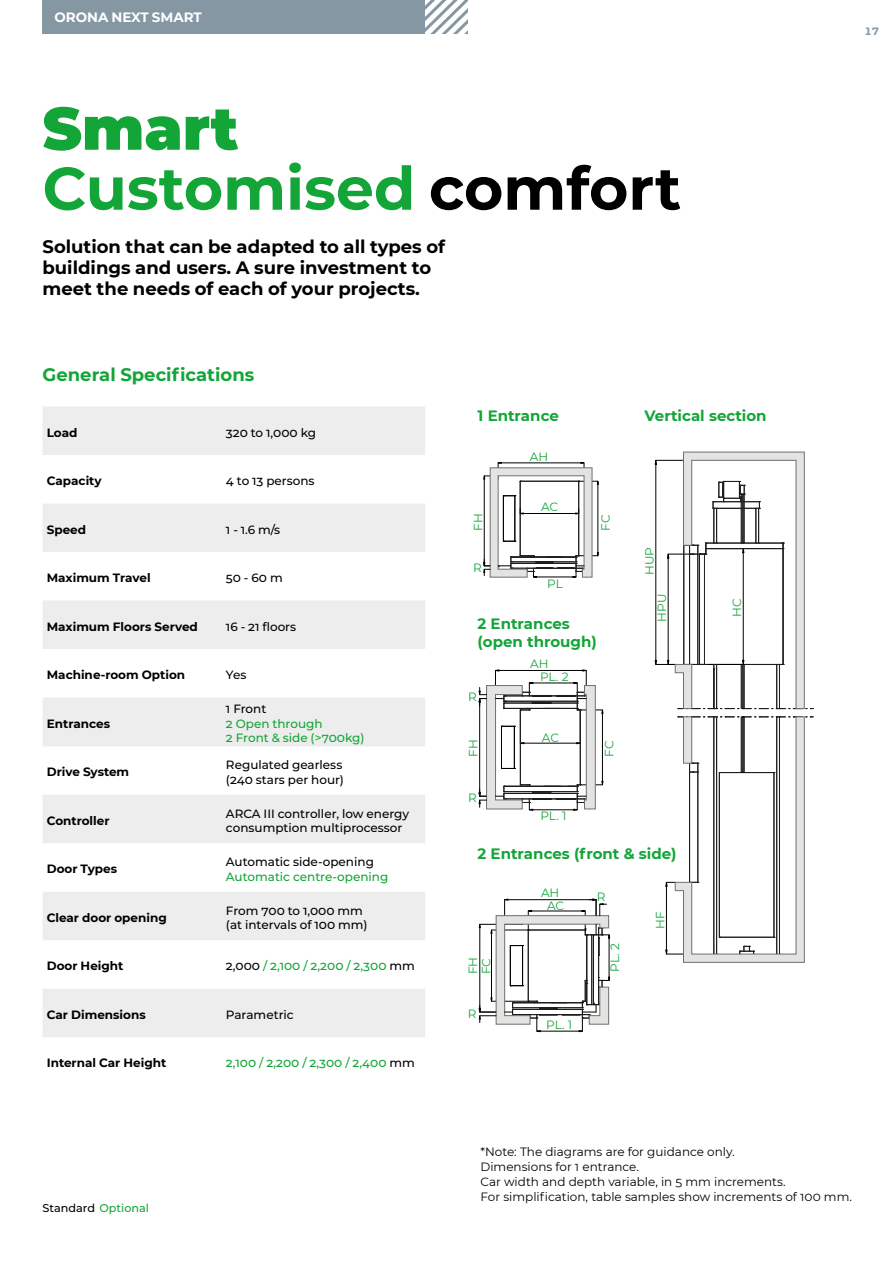
<style>
.page{position:relative;width:893px;height:1263px;background:#fff}
.page>*{position:absolute;margin:0;border:0;box-sizing:border-box;transform-origin:0 0}
.t1{font:700 60px/60px "Montserrat";color:#13a538}
.t2{font:700 18px/21px "Montserrat";color:#000}
.t3{font:700 18px "Montserrat";color:#13a538}
.t4{font:700 15px/18px "Montserrat";color:#13a538}
.t5{font:700 13.5px "Montserrat";color:#fff}
.t6{font:500 12px/14.4px "Montserrat";color:#000}
.t7{font:700 12px "Montserrat";color:#000}
.t8{font:12px/15.1px "Montserrat";color:#000}
.t9{font:500 12px/14.4px "Montserrat";color:#13a538}
.t10{font:12px "Montserrat";letter-spacing:-.005em;color:#13a538}
.t11{font:500 11.25px "Montserrat";color:#000}
.t12{font:700 10.5px "Montserrat";color:#8597a3}
.s1{font-weight:900}
.s2{color:#000}
.s3{color:#13a538}
</style>
<div class="page">
<svg style="left:665px;top:716px;width:149px;height:247px"></svg>
<svg style="left:655px;top:451px;width:159px;height:258px"></svg>
<hr style="left:744px;top:664px;width:1px;height:44px;background:#000">
<hr style="left:743px;top:664px;width:1px;height:44px;background:#000">
<hr style="left:742px;top:664px;width:1px;height:44px;background:#000">
<hr style="left:741px;top:664px;width:1px;height:44px;background:#000">
<hr style="left:742px;top:717px;width:1px;height:55px;background:#000">
<hr style="left:743px;top:717px;width:1px;height:55px;background:#000">
<hr style="left:744px;top:717px;width:1px;height:55px;background:#000">
<hr style="left:741px;top:717px;width:1px;height:55px;background:#000">
<svg style="left:43px;top:407px;width:382px;height:630px;fill:#ededed"></svg>
<svg style="left:425px;top:0;width:43px;height:34px"></svg>
<div style="left:43px;top:0;width:382px;height:34px;background:#8597a3"></div>
<svg style="left:483px;top:462px;width:116px;height:116px"></svg>
<svg style="left:479px;top:669px;width:124px;height:142px"></svg>
<svg style="left:479px;top:899px;width:131px;height:133px"></svg>
<p class="t5" style="left:54px;top:8px;width:149px">ORONA NEXT SMART</p>
<h1 class="t1" style="left:43px;top:95px;width:640px"><span class="s1">Smart<br></span>Customised <span class="s2">comfort</span></h1>
<h2 class="t2" style="left:43px;top:235px;width:404px">Solution that can be adapted to all types of buildings and users. A sure investment to meet the needs of each of your projects.</h2>
<h2 class="t3" style="left:43px;top:362px;width:213px">General Specifications</h2>
<p class="t7" style="left:47px;top:424px;width:32px">Load</p>
<p class="t6" style="left:226px;top:425px;width:92px">320 to 1,000 kg</p>
<p class="t7" style="left:47px;top:472px;width:56px">Capacity</p>
<p class="t6" style="left:226px;top:473px;width:90px">4 to 13 persons</p>
<p class="t7" style="left:47px;top:521px;width:41px">Speed</p>
<p class="t6" style="left:226px;top:522px;width:56px">1 - 1.6 m/s</p>
<p class="t7" style="left:47px;top:569px;width:105px">Maximum Travel</p>
<p class="t6" style="left:226px;top:570px;width:58px">50 - 60 m</p>
<p class="t7" style="left:47px;top:618px;width:153px">Maximum Floors Served</p>
<p class="t6" style="left:226px;top:618px;width:72px">16 - 21 floors</p>
<p class="t7" style="left:47px;top:666px;width:140px">Machine-room Option</p>
<p class="t6" style="left:226px;top:667px;width:22px">Yes</p>
<p class="t7" style="left:47px;top:715px;width:65px">Entrances</p>
<p class="t6" style="left:226px;top:701px;width:42px">1 Front</p>
<p class="t9" style="left:226px;top:716px;width:140px">2 Open through<br>2 Front &amp; side (&gt;700kg)</p>
<p class="t7" style="left:47px;top:763px;width:84px">Drive System</p>
<p class="t6" style="left:226px;top:757px;width:120px">Regulated gearless (240 stars per hour)</p>
<p class="t7" style="left:47px;top:812px;width:64px">Controller</p>
<p class="t6" style="left:226px;top:806px;width:185px">ARCA III controller, low energy consumption multiprocessor</p>
<p class="t7" style="left:47px;top:860px;width:72px">Door Types</p>
<p class="t6" style="left:226px;top:854px;width:149px">Automatic side-opening</p>
<p class="t9" style="left:226px;top:868px;width:164px">Automatic centre-opening</p>
<p class="t7" style="left:47px;top:909px;width:122px">Clear door opening</p>
<p class="t6" style="left:226px;top:903px;width:143px">From 700 to 1,000 mm (at intervals of 100 mm)</p>
<p class="t7" style="left:47px;top:957px;width:78px">Door Height</p>
<p class="t9" style="left:226px;top:958px;width:190px"><span class="s2">2,000</span> / 2,100 / 2,200 / 2,300 <span class="s2">mm</span></p>
<p class="t7" style="left:47px;top:1006px;width:100px">Car Dimensions</p>
<p class="t6" style="left:226px;top:1007px;width:69px">Parametric</p>
<p class="t7" style="left:47px;top:1054px;width:121px">Internal Car Height</p>
<p class="t9" style="left:226px;top:1055px;width:190px">2,100 / 2,200 / 2,300 / 2,400 <span class="s2">mm</span></p>
<p class="t4" style="left:477px;top:406px;width:83px">1 Entrance</p>
<p class="t10" style="left:530px;top:448px;width:20px">AH</p>
<p class="t10" style="left:541px;top:498px;width:19px">AC</p>
<p class="t10" style="left:470px;top:531px;width:19px;rotate:-90deg">FH</p>
<p class="t10" style="left:597px;top:531px;width:18px;rotate:-90deg">FC</p>
<p class="t10" style="left:473px;top:559px;width:10px">R</p>
<p class="t10" style="left:547px;top:575px;width:17px">PL</p>
<p class="t4" style="left:477px;top:614px;width:121px">2 Entrances (open through)</p>
<p class="t10" style="left:530px;top:656px;width:20px">AH</p>
<p class="t10" style="left:468px;top:688px;width:10px">R</p>
<p class="t10" style="left:540px;top:668px;width:30px">PL. 2</p>
<p class="t10" style="left:542px;top:729px;width:19px">AC</p>
<p class="t10" style="left:465px;top:756px;width:19px;rotate:-90deg">FH</p>
<p class="t10" style="left:601px;top:756px;width:18px;rotate:-90deg">FC</p>
<p class="t10" style="left:468px;top:790px;width:10px">R</p>
<p class="t10" style="left:540px;top:807px;width:27px">PL. 1</p>
<p class="t4" style="left:645px;top:406px;width:124px">Vertical section</p>
<p class="t10" style="left:641px;top:575px;width:29px;rotate:-90deg">HUP</p>
<p class="t10" style="left:654px;top:621px;width:29px;rotate:-90deg">HPU</p>
<p class="t10" style="left:729px;top:617px;width:20px;rotate:-90deg">HC</p>
<p class="t4" style="left:477px;top:843px;width:201px">2 Entrances (front &amp; side)</p>
<p class="t10" style="left:465px;top:974px;width:19px;rotate:-90deg">FH</p>
<p class="t10" style="left:478px;top:974px;width:18px;rotate:-90deg">FC</p>
<p class="t10" style="left:468px;top:1006px;width:10px">R</p>
<p class="t10" style="left:541px;top:885px;width:20px">AH</p>
<p class="t10" style="left:547px;top:897px;width:19px">AC</p>
<p class="t10" style="left:546px;top:1017px;width:27px">PL. 1</p>
<p class="t10" style="left:597px;top:889px;width:10px">R</p>
<p class="t10" style="left:607px;top:972px;width:30px;rotate:-90deg">PL. 2</p>
<p class="t10" style="left:652px;top:929px;width:19px;rotate:-90deg">HF</p>
<p class="t12" style="left:864px;top:24px;width:16px">17</p>
<p class="t11" style="left:43px;top:1200px;width:108px">Standard <span class="s3">Optional</span></p>
<p class="t8" style="left:480px;top:1143px;width:373px">*Note: The diagrams are for guidance only.<br>Dimensions for 1 entrance.<br>Car width and depth variable, in 5 mm increments.<br>For simplification, table samples show increments of 100 mm.</p>
</div>
